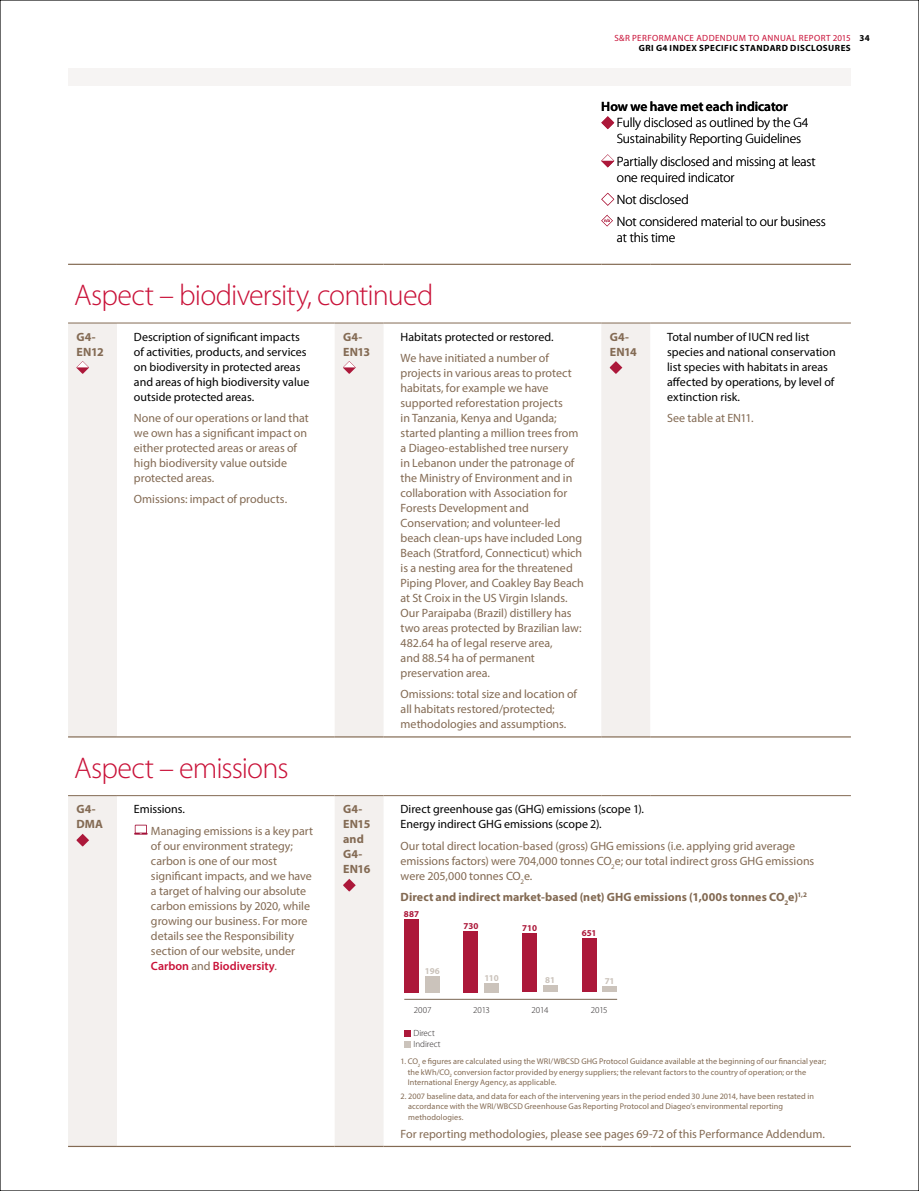
<style>
.page{position:relative;width:919px;height:1191px;background:#fff}
.page>*{position:absolute;margin:0;border:0;box-sizing:border-box;transform-origin:0 0}
.t1{font:300 30px "Myriad Pro";letter-spacing:-.03em;color:#c91138}
.t2{font:300 13.5px/16px "Myriad Pro";letter-spacing:-.01em;color:#000}
.t3{font:600 13.5px "Myriad Pro";letter-spacing:-.005em;color:#000}
.t4{font:12px/15px "Myriad Pro";letter-spacing:-.005em;color:#836a53}
.t5{font:12px/15px "Myriad Pro";color:#000}
.t6{font:700 12px/15px "Myriad Pro";letter-spacing:.005em;color:#836a53}
.t7{font:9px/10.5px "Myriad Pro";letter-spacing:.045em;color:#c91138}
.t8{font:300 9px/11.1px "Myriad Pro";letter-spacing:-.01em;color:#231f20}
.t9{font:700 9px "Myriad Pro";letter-spacing:.005em;color:#ac183a}
.t10{font:700 9px "Myriad Pro";letter-spacing:-.015em;color:#cbc3bb}
.t11{font:8.25px/10.5px "Myriad Pro";letter-spacing:.01em;color:#836a53}
.t12{font:4.8px "Myriad Pro";color:#ac183a}
.s1{font-weight:700;color:#000}
.s2{font-weight:600;color:#c91138}
</style>
<div class="page">
<div style="left:68px;top:68px;width:782px;height:17px;background:#f6f4f3"></div>
<svg style="left:68px;top:324px;width:582px;height:821px"></svg>
<hr style="left:68px;top:264px;width:49px;height:1px;background:#836a53">
<hr style="left:117px;top:264px;width:217px;height:1px;background:#836a53">
<hr style="left:334px;top:264px;width:49px;height:1px;background:#836a53">
<hr style="left:383px;top:264px;width:218px;height:1px;background:#836a53">
<hr style="left:601px;top:264px;width:49px;height:1px;background:#836a53">
<hr style="left:650px;top:264px;width:200px;height:1px;background:#836a53">
<hr style="left:68px;top:323px;width:49px;height:1px;background:#836a53">
<hr style="left:117px;top:323px;width:217px;height:1px;background:#836a53">
<hr style="left:334px;top:323px;width:49px;height:1px;background:#836a53">
<hr style="left:383px;top:323px;width:218px;height:1px;background:#836a53">
<hr style="left:601px;top:323px;width:49px;height:1px;background:#836a53">
<hr style="left:650px;top:323px;width:200px;height:1px;background:#836a53">
<hr style="left:68px;top:795px;width:49px;height:1px;background:#836a53">
<hr style="left:117px;top:795px;width:217px;height:1px;background:#836a53">
<hr style="left:334px;top:795px;width:49px;height:1px;background:#836a53">
<hr style="left:383px;top:795px;width:218px;height:1px;background:#836a53">
<hr style="left:601px;top:795px;width:49px;height:1px;background:#836a53">
<hr style="left:650px;top:795px;width:200px;height:1px;background:#836a53">
<hr style="left:68px;top:736px;width:49px;height:1px;background:#836a53">
<hr style="left:117px;top:736px;width:217px;height:1px;background:#836a53">
<hr style="left:650px;top:736px;width:200px;height:1px;background:#836a53">
<hr style="left:68px;top:1145px;width:49px;height:2px;background:#836a53">
<hr style="left:117px;top:1145px;width:217px;height:2px;background:#836a53">
<hr style="left:334px;top:1145px;width:49px;height:2px;background:#836a53">
<hr style="left:383px;top:1145px;width:218px;height:2px;background:#836a53">
<hr style="left:601px;top:1145px;width:49px;height:2px;background:#836a53">
<hr style="left:650px;top:1145px;width:200px;height:2px;background:#836a53">
<hr style="left:334px;top:736px;width:49px;height:1px;background:#836a53">
<hr style="left:383px;top:736px;width:218px;height:1px;background:#836a53">
<hr style="left:601px;top:736px;width:49px;height:1px;background:#836a53">
<svg style="left:77px;top:361px;width:12px;height:13px"></svg>
<svg style="left:343px;top:361px;width:13px;height:13px"></svg>
<svg style="left:609px;top:361px;width:13px;height:13px"></svg>
<svg style="left:77px;top:833px;width:12px;height:13px"></svg>
<svg style="left:343px;top:878px;width:13px;height:13px"></svg>
<hr style="left:404px;top:999px;width:213px;height:1px;background:#7c6955">
<svg style="left:404px;top:1030px;width:6px;height:17px"></svg>
<div style="left:404px;top:918px;width:15px;height:74px;background:#ac183a"></div>
<div style="left:581px;top:938px;width:15px;height:54px;background:#ac183a"></div>
<div style="left:425px;top:975px;width:15px;height:17px;background:#cbc3bb"></div>
<div style="left:463px;top:931px;width:15px;height:61px;background:#ac183a"></div>
<div style="left:484px;top:983px;width:15px;height:9px;background:#cbc3bb"></div>
<div style="left:602px;top:986px;width:15px;height:6px;background:#cbc3bb"></div>
<div style="left:522px;top:933px;width:15px;height:59px;background:#ac183a"></div>
<div style="left:543px;top:985px;width:14px;height:7px;background:#cbc3bb"></div>
<svg style="left:134px;top:824px;width:14px;height:10px"></svg>
<svg style="left:601px;top:116px;width:13px;height:13px"></svg>
<svg style="left:601px;top:154px;width:13px;height:13px"></svg>
<svg style="left:601px;top:193px;width:13px;height:13px"></svg>
<svg style="left:601px;top:215px;width:11px;height:11px"></svg>
<p class="t7" style="left:638px;top:32px;width:232px;text-indent:-24px">S&amp;R PERFORMANCE ADDENDUM TO ANNUAL REPORT 2015 <span class="s1">34<br>GRI G4 INDEX SPECIFIC STANDARD DISCLOSURES</span></p>
<h1 class="t1" style="left:74px;top:278px;width:361px">Aspect – biodiversity, continued</h1>
<p class="t6" style="left:77px;top:328px;width:29px">G4-<br>EN12</p>
<p class="t5" style="left:134px;top:329px;width:177px">Description of significant impacts of activities, products, and services on biodiversity in protected areas and areas of high biodiversity value outside protected areas.</p>
<p class="t4" style="left:134px;top:410px;width:176px">None of our operations or land that we own has a significant impact on either protected areas or areas of high biodiversity value outside protected areas.</p>
<p class="t4" style="left:134px;top:491px;width:155px">Omissions: impact of products.</p>
<p class="t6" style="left:343px;top:328px;width:29px">G4-<br>EN13</p>
<p class="t5" style="left:400px;top:329px;width:155px">Habitats protected or restored.</p>
<p class="t4" style="left:400px;top:350px;width:185px">We have initiated a number of projects in various areas to protect habitats, for example we have supported reforestation projects<br>in Tanzania, Kenya and Uganda; started planting a million trees from a Diageo-established tree nursery<br>in Lebanon under the patronage of the Ministry of Environment and in collaboration with Association for Forests Development and Conservation; and volunteer-led beach clean-ups have included Long Beach (Stratford, Connecticut) which is a nesting area for the threatened Piping Plover, and Coakley Bay Beach at St Croix in the US Virgin Islands.<br>Our Paraipaba (Brazil) distillery has two areas protected by Brazilian law:<br>482.64 ha of legal reserve area,<br>and 88.54 ha of permanent preservation area.</p>
<p class="t4" style="left:400px;top:686px;width:178px">Omissions: total size and location of all habitats restored/protected; methodologies and assumptions.</p>
<p class="t3" style="left:601px;top:98px;width:188px">How we have met each indicator</p>
<p class="t2" style="left:617px;top:115px;width:193px">Fully disclosed as outlined by the G4<br>Sustainability Reporting Guidelines</p>
<p class="t2" style="left:617px;top:153px;width:200px">Partially disclosed and missing at least one required indicator</p>
<p class="t2" style="left:617px;top:191px;width:73px">Not disclosed</p>
<p class="t12" style="left:604px;top:217px;width:8px">n/a</p>
<p class="t2" style="left:617px;top:214px;width:210px">Not considered material to our business at this time</p>
<p class="t6" style="left:609px;top:328px;width:29px">G4-<br>EN14</p>
<p class="t5" style="left:667px;top:329px;width:170px">Total number of IUCN red list species and national conservation list species with habitats in areas affected by operations, by level of extinction risk.</p>
<p class="t4" style="left:667px;top:410px;width:88px">See table at EN11.</p>
<h1 class="t1" style="left:74px;top:751px;width:216px">Aspect – emissions</h1>
<p class="t6" style="left:77px;top:801px;width:28px">G4-<br>DMA</p>
<p class="t5" style="left:134px;top:801px;width:53px">Emissions.</p>
<p class="t4" style="left:151px;top:823px;width:164px">Managing emissions is a key part of our environment strategy; carbon is one of our most significant impacts, and we have a target of halving our absolute carbon emissions by 2020, while growing our business. For more details see the Responsibility section of our website, under<br><span class="s2">Carbon</span> and <span class="s2">Biodiversity</span>.</p>
<p class="t6" style="left:343px;top:801px;width:29px">G4-<br>EN15 and<br>G4-<br>EN16</p>
<p class="t5" style="left:400px;top:801px;width:245px">Direct greenhouse gas (GHG) emissions (scope 1).<br>Energy indirect GHG emissions (scope 2).</p>
<p class="t4" style="left:400px;top:838px;width:415px">Our total direct location-based (gross) GHG emissions (i.e. applying grid average emissions factors) were 704,000 tonnes CO<sub>2</sub>e; our total indirect gross GHG emissions were 205,000 tonnes CO<sub>2</sub>e.</p>
<p class="t6" style="left:400px;top:889px;width:408px">Direct and indirect market-based (net) GHG emissions (1,000s tonnes CO<sub>2</sub>e)<sup>1,2</sup></p>
<p class="t9" style="left:404px;top:907px;width:17px">887</p>
<p class="t10" style="left:425px;top:964px;width:16px">196</p>
<p class="t9" style="left:463px;top:920px;width:17px">730</p>
<p class="t10" style="left:484px;top:972px;width:16px">110</p>
<p class="t9" style="left:522px;top:922px;width:16px">710</p>
<p class="t10" style="left:545px;top:974px;width:11px">81</p>
<p class="t9" style="left:581px;top:927px;width:16px">651</p>
<p class="t10" style="left:604px;top:975px;width:11px">71</p>
<p class="t8" style="left:413px;top:1005px;width:19px">2007</p>
<p class="t8" style="left:473px;top:1005px;width:18px">2013</p>
<p class="t8" style="left:531px;top:1005px;width:18px">2014</p>
<p class="t8" style="left:590px;top:1005px;width:18px">2015</p>
<p class="t8" style="left:413px;top:1028px;width:29px">Direct<br>Indirect</p>
<p class="t11" style="left:408px;top:1055px;width:420px;text-indent:-7px">1. CO<sub>2</sub> e figures are calculated using the WRI/WBCSD GHG Protocol Guidance available at the beginning of our financial year; the kWh/CO<sub>2</sub> conversion factor provided by energy suppliers; the relevant factors to the country of operation; or the<br>International Energy Agency, as applicable.</p>
<p class="t11" style="left:408px;top:1090px;width:407px;text-indent:-8px">2. 2007 baseline data, and data for each of the intervening years in the period ended 30 June 2014, have been restated in accordance with the WRI/WBCSD Greenhouse Gas Reporting Protocol and Diageo’s environmental reporting methodologies.</p>
<p class="t4" style="left:400px;top:1126px;width:426px">For reporting methodologies, please see pages 69-72 of this Performance Addendum.</p>
</div>
